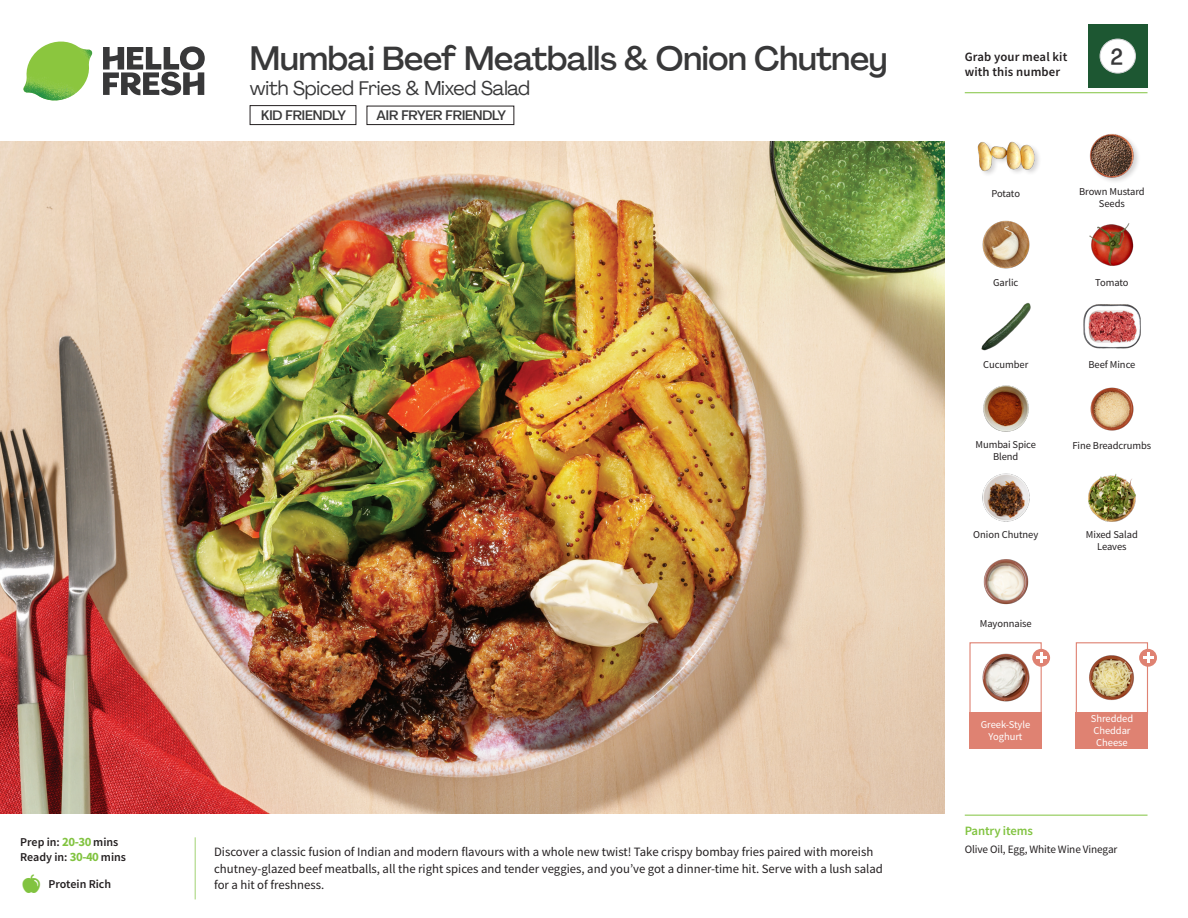
<style>
.page{position:relative;width:1188px;height:918px;background:#fff}
.page>*{position:absolute;margin:0;border:0;box-sizing:border-box;transform-origin:0 0}
._15_Titel_UK{font:500 33px "Agrandir";letter-spacing:-.01em;color:#383839}
._002_Label_Nr{font:500 22.8px "Agrandir";color:#383839;scale:.94 1}
._15_Titel_UK-2{font:19.5px "Agrandir";letter-spacing:-.01em;color:#383839}
.t1{font:500 13.5px "Agrandir";letter-spacing:-.01em;color:#383839}
.Step_6_Text_AU{font:12.75px/16.5px "Source Sans Pro";color:#231f20}
.t2{font:600 12.75px/15px "Source Sans Pro";letter-spacing:.01em;color:#231f20}
._04_Headers_Front{font:600 12.75px "Source Sans Pro";letter-spacing:-.01em;color:#81c340}
._04_Intro{font:600 12px "Source Sans Pro";color:#231f20}
._05_Pantry{font:11.25px "Source Sans Pro";letter-spacing:-.01em;color:#231f20}
._18_FRONT_ingredients{font:10.5px/12px "Source Sans Pro";letter-spacing:-.005em;color:#231f20;text-align:center}
._18_FRONT_ingredients-2{font:10.5px/12px "Source Sans Pro";letter-spacing:-.005em;color:#fff}
.s1{font-weight:700;font-size:12.75px;color:#81c340}
</style>
<div class="page">
<svg style="left:103px;top:46px;width:102px;height:49px"></svg>
<img style="left:23px;top:42px;width:69px;height:59px">
<img style="left:0;top:142px;width:945px;height:672px">
<div style="left:250px;top:105px;width:106px;height:20px;border:1px solid #231f20"></div>
<div style="left:367px;top:106px;width:147px;height:19px;border:1px solid #231f20"></div>
<div style="left:1076px;top:642px;width:72px;height:73px;border:1px solid #df8272"></div>
<div style="left:1076px;top:712px;width:72px;height:37px;background:#df8272"></div>
<div style="left:969px;top:712px;width:73px;height:37px;background:#df8272"></div>
<img style="left:1089px;top:655px;width:45px;height:45px">
<div style="left:969px;top:642px;width:73px;height:73px;border:1px solid #df8272"></div>
<img style="left:982px;top:652px;width:52px;height:50px">
<div style="left:1032px;top:649px;width:18px;height:18px;background:#df8272;border-radius:50%"></div>
<svg style="left:1036px;top:652px;width:10px;height:11px"></svg>
<img style="left:1083px;top:304px;width:58px;height:45px">
<img style="left:983px;top:385px;width:46px;height:47px">
<img style="left:1090px;top:387px;width:44px;height:44px">
<img style="left:983px;top:559px;width:46px;height:46px">
<img style="left:1088px;top:473px;width:48px;height:49px">
<img style="left:981px;top:303px;width:50px;height:48px">
<img style="left:982px;top:220px;width:48px;height:49px">
<img style="left:1089px;top:223px;width:45px;height:43px">
<div style="left:977px;top:141px;width:65px;height:37px;background:#231f20;opacity:.2"></div>
<img style="left:977px;top:141px;width:57px;height:37px">
<img style="left:1089px;top:134px;width:49px;height:48px">
<img style="left:982px;top:473px;width:48px;height:49px">
<div style="left:1139px;top:649px;width:18px;height:18px;background:#df8272;border-radius:50%"></div>
<svg style="left:1143px;top:652px;width:10px;height:11px"></svg>
<hr style="left:965px;top:815px;width:183px;height:1px;background:#81c340">
<hr style="left:965px;top:92px;width:183px;height:1px;background:#81c340">
<div style="left:1088px;top:24px;width:60px;height:64px;background:#1d5732"></div>
<div style="left:1100px;top:39px;width:35px;height:34px;background:#fff;border-radius:50%"></div>
<div style="left:1100px;top:39px;width:36px;height:34px;border:1px solid #d1d2d4;border-radius:50%"></div>
<p class="_15_Titel_UK" style="left:250px;top:38px;width:639px">Mumbai Beef Meatballs &amp; Onion Chutney</p>
<p class="_15_Titel_UK-2" style="left:250px;top:76px;width:282px">with Spiced Fries &amp; Mixed Salad</p>
<p class="t1" style="left:261px;top:107px;width:86px">KID FRIENDLY</p>
<p class="t1" style="left:377px;top:107px;width:131px">AIR FRYER FRIENDLY</p>
<p class="_04_Intro" style="left:20px;top:834px;width:100px">Prep in: <span class="s1">20-30</span> mins</p>
<p class="_04_Intro" style="left:20px;top:849px;width:107px">Ready in: <span class="s1">30-40</span> mins</p>
<p class="Step_6_Text_AU" style="left:214px;top:844px;width:670px">Discover a classic fusion of Indian and modern flavours with a whole new twist! Take crispy bombay fries paired with moreish chutney-glazed beef meatballs, all the right spices and tender veggies, and you’ve got a dinner-time hit. Serve with a lush salad</p>
<p class="_04_Intro" style="left:49px;top:876px;width:64px">Protein Rich</p>
<p class="Step_6_Text_AU" style="left:214px;top:877px;width:112px">for a hit of freshness.</p>
<p class="t2" style="left:965px;top:49px;width:104px">Grab your meal kit with this number</p>
<p class="_002_Label_Nr" style="left:1110px;top:43px;width:15px">2</p>
<p class="_18_FRONT_ingredients" style="left:992px;top:188px;width:30px">Potato</p>
<p class="_18_FRONT_ingredients" style="left:993px;top:276px;width:27px">Garlic</p>
<p class="_18_FRONT_ingredients" style="left:1079px;top:185px;width:67px">Brown Mustard<br>Seeds</p>
<p class="_18_FRONT_ingredients" style="left:1095px;top:276px;width:35px">Tomato</p>
<p class="_18_FRONT_ingredients" style="left:983px;top:358px;width:47px">Cucumber</p>
<p class="_18_FRONT_ingredients" style="left:1088px;top:358px;width:48px">Beef Mince</p>
<p class="_18_FRONT_ingredients" style="left:976px;top:438px;width:62px">Mumbai Spice<br>Blend</p>
<p class="_18_FRONT_ingredients" style="left:1072px;top:440px;width:80px">Fine Breadcrumbs</p>
<p class="_18_FRONT_ingredients" style="left:973px;top:528px;width:67px">Onion Chutney</p>
<p class="_18_FRONT_ingredients" style="left:1086px;top:528px;width:53px">Mixed Salad<br>Leaves</p>
<p class="_18_FRONT_ingredients" style="left:980px;top:617px;width:53px">Mayonnaise</p>
<p class="_18_FRONT_ingredients-2" style="left:981px;top:719px;width:51px;text-align:center">Greek-Style<br>Yoghurt</p>
<p class="_18_FRONT_ingredients-2" style="left:1091px;top:713px;width:44px">Shredded<br>Cheddar<br>Cheese</p>
<p class="_04_Headers_Front" style="left:965px;top:822px;width:70px">Pantry items</p>
<p class="_05_Pantry" style="left:965px;top:842px;width:154px">Olive Oil, Egg, White Wine Vinegar</p>
</div>
